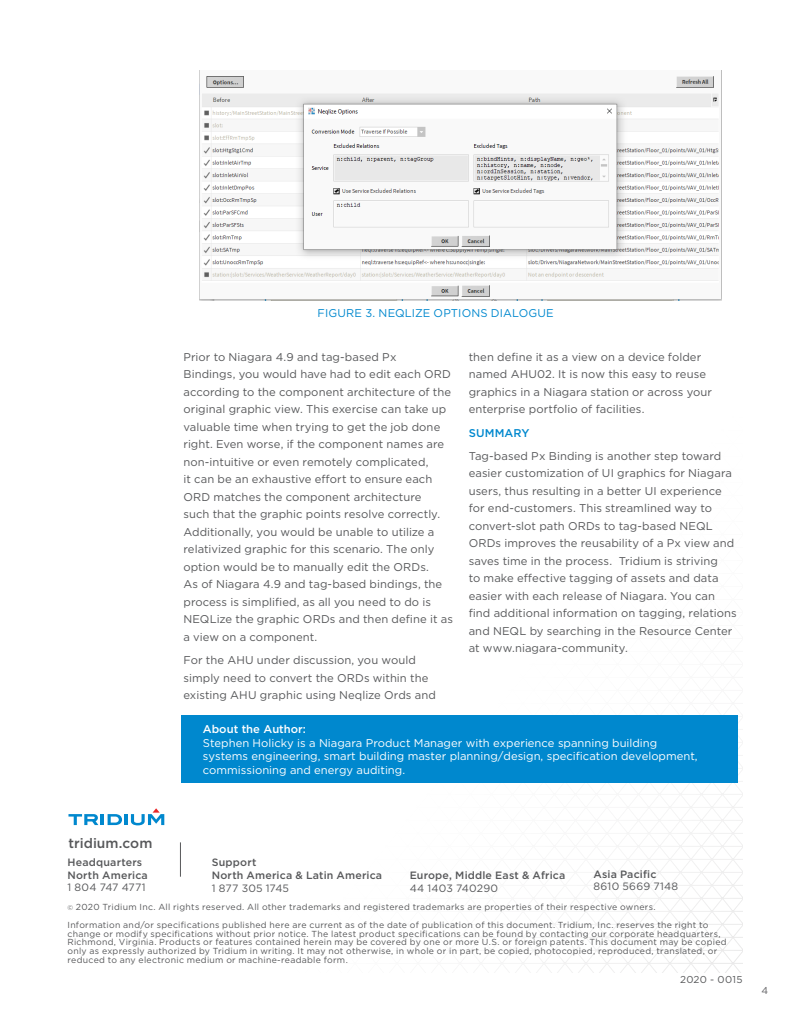
<style>
.page{position:relative;width:810px;height:1035px;background:#fff}
.page>*{position:absolute;margin:0;border:0;box-sizing:border-box;transform-origin:0 0}
.t1{font:500 13.75px "Gotham";color:#57585a}
.t2{font:11.25px/17.5px "Gotham";letter-spacing:.005em;color:#57585a}
.Footnote_7_9{font:11.25px/13.8px "Gotham";color:#fff}
.t3{font:11.25px "Gotham";letter-spacing:.01em;color:#0088ce}
.Footnote_7_9-2{font:500 11.25px "Gotham";color:#fff}
.t4{font:500 11.25px "Gotham";letter-spacing:.01em;color:#0088ce}
.t5{font:500 10.62px/12.8px "Gotham";letter-spacing:.015em;color:#57585a}
.t6{font:10.62px/12.8px "Gotham";letter-spacing:.025em;color:#57585a}
.Footer_Copy{font:10px "Gotham";letter-spacing:.025em;color:#57585a}
.t7{font:10px "Gotham";color:#5f5f62}
.Footer_Copy-2{font:8.75px/8.8px "Gotham";letter-spacing:.03em;color:#57585a}
.s1{font-weight:400}
.s2{font-weight:500}
.s3{font-size:6.88px}
</style>
<div class="page">
<svg style="left:68px;top:808px;width:96px;height:17px"></svg>
<hr style="left:180px;top:842px;width:1px;height:35px;background:#57585a">
<img style="left:199px;top:70px;width:522px;height:231px">
<div style="left:181px;top:715px;width:557px;height:67px;background:#0088ce"></div>
<p class="t3" style="left:318px;top:306px;width:238px">FIGURE 3. NEQLIZE OPTIONS DIALOGUE</p>
<p class="t2" style="left:183px;top:348px;width:271px">Prior to Niagara 4.9 and tag-based Px<br>Bindings, you would have had to edit each ORD according to the component architecture of the original graphic view. This exercise can take up valuable time when trying to get the job done right. Even worse, if the component names are non-intuitive or even remotely complicated,<br>it can be an exhaustive effort to ensure each ORD matches the component architecture<br>such that the graphic points resolve correctly.<br>Additionally, you would be unable to utilize a relativized graphic for this scenario. The only option would be to manually edit the ORDs.<br>As of Niagara 4.9 and tag-based bindings, the process is simplified, as all you need to do is NEQLize the graphic ORDs and then define it as a view on a component.</p>
<p class="t2" style="left:183px;top:651px;width:254px">For the AHU under discussion, you would simply need to convert the ORDs within the existing AHU graphic using Neqlize Ords and</p>
<p class="t2" style="left:469px;top:348px;width:245px">then define it as a view on a device folder named AHU02. It is now this easy to reuse graphics in a Niagara station or across your enterprise portfolio of facilities.</p>
<p class="t4" style="left:469px;top:425px;width:62px">SUMMARY</p>
<p class="t2" style="left:469px;top:447px;width:270px">Tag-based Px Binding is another step toward easier customization of UI graphics for Niagara users, thus resulting in a better UI experience for end-customers. This streamlined way to convert-slot path ORDs to tag-based NEQL ORDs improves the reusability of a Px view and saves time in the process. Tridium is striving<br>to make effective tagging of assets and data easier with each release of Niagara. You can find additional information on tagging, relations and NEQL by searching in the Resource Center at www.niagara-community.</p>
<p class="Footnote_7_9-2" style="left:203px;top:722px;width:105px">About the Author:</p>
<p class="Footnote_7_9" style="left:203px;top:736px;width:496px">Stephen Holicky is a Niagara Product Manager with experience spanning building systems engineering, smart building master planning/design, specification development, commissioning and energy auditing.</p>
<p class="t1" style="left:68px;top:834px;width:85px">tridium.com</p>
<p class="t5" style="left:68px;top:856px;width:76px">Headquarters</p>
<p class="t5" style="left:68px;top:868px;width:82px">North America</p>
<p class="t6" style="left:68px;top:881px;width:80px">1 804 747 4771</p>
<p class="t5" style="left:212px;top:856px;width:46px">Support</p>
<p class="t5" style="left:212px;top:869px;width:172px">North America &amp; Latin America<br><span class="s1">1 877 305 1745</span></p>
<p class="t5" style="left:410px;top:869px;width:157px">Europe, Middle East &amp; Africa<br><span class="s1">44 1403 740290</span></p>
<p class="t6" style="left:593px;top:867px;width:86px"><span class="s2">Asia Pacific<br></span>8610 5669 7148</p>
<p class="Footer_Copy-2" style="left:68px;top:903px;width:590px"><span class="s3">©</span> 2020 Tridium Inc. All rights reserved. All other trademarks and registered trademarks are properties of their respective owners.</p>
<p class="Footer_Copy-2" style="left:68px;top:920px;width:661px">Information and/or specifications published here are current as of the date of publication of this document. Tridium, Inc. reserves the right to change or modify specifications without prior notice. The latest product specifications can be found by contacting our corporate headquarters, Richmond, Virginia. Products or features contained herein may be covered by one or more U.S. or foreign patents. This document may be copied only as expressly authorized by Tridium in writing. It may not otherwise, in whole or in part, be copied, photocopied, reproduced, translated, or reduced to any electronic medium or machine-readable form.</p>
<p class="Footer_Copy" style="left:680px;top:973px;width:64px">2020 - 0015</p>
<p class="t7" style="left:762px;top:984px;width:8px">4</p>
</div>
